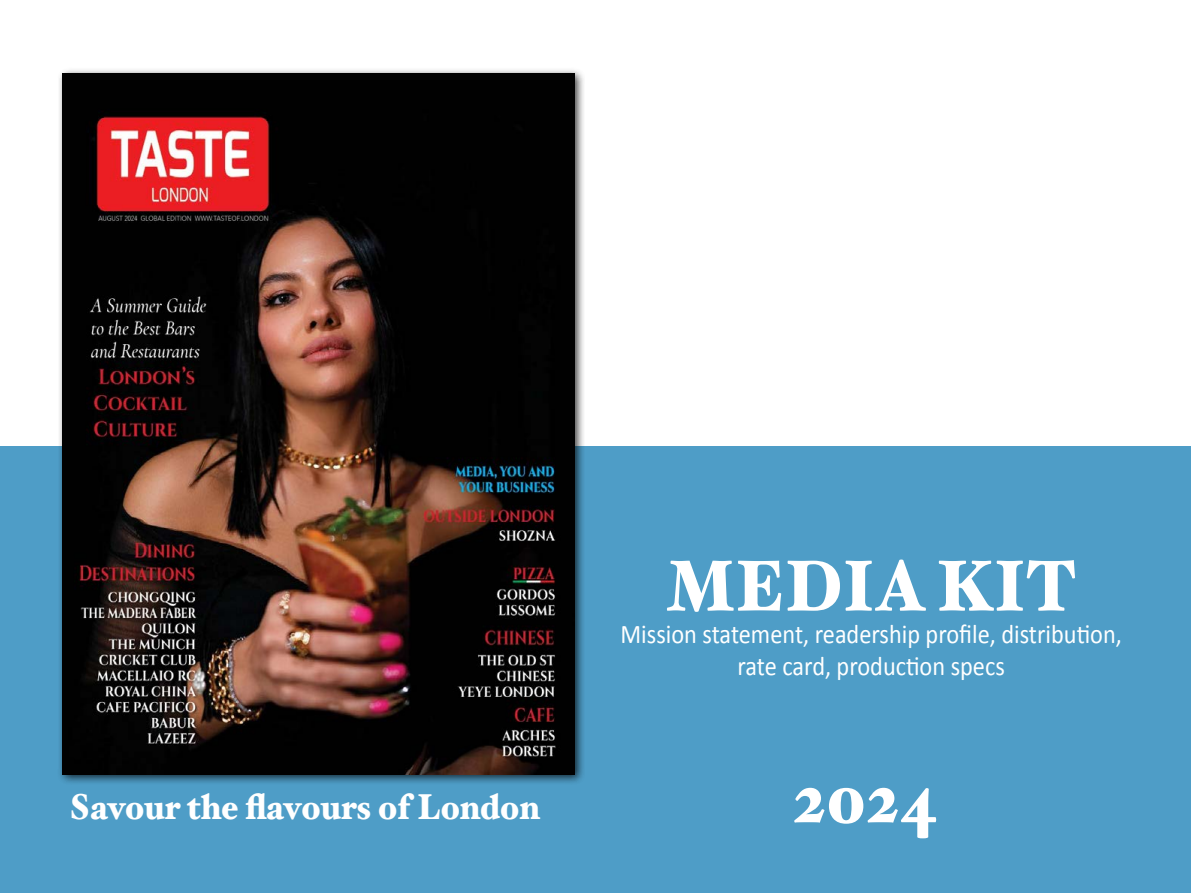
<style>
.page{position:relative;width:1191px;height:893px;background:#fff}
.page>*{position:absolute;margin:0;border:0;box-sizing:border-box;transform-origin:0 0}
.t1{font:900 72px "Hoefler Text";color:#fff;scale:.9 1}
.t2{font:900 36px "Hoefler Text";color:#fff;scale:.9 1}
.t3{font:27px/32.4px "Calibri";color:#fff;text-align:center;scale:.9 1}
</style>
<div class="page">
<div style="left:0;top:446px;width:1191px;height:447px;background:#4e9dc7"></div>
<div style="left:56px;top:67px;width:529px;height:718px;background:#000;opacity:.75"></div>
<img style="left:62px;top:73px;width:512px;height:701px">
<h1 class="t1" style="left:666px;top:543px;width:456px">MEDIA KIT</h1>
<p class="t3" style="left:620px;top:617px;width:558px">Mission statement, readership profile, distribution, rate card, production specs</p>
<h2 class="t2" style="left:69px;top:785px;width:525px">Savour the flavours of London</h2>
<h1 class="t1" style="left:792px;top:755px;width:163px">2024</h1>
</div>
